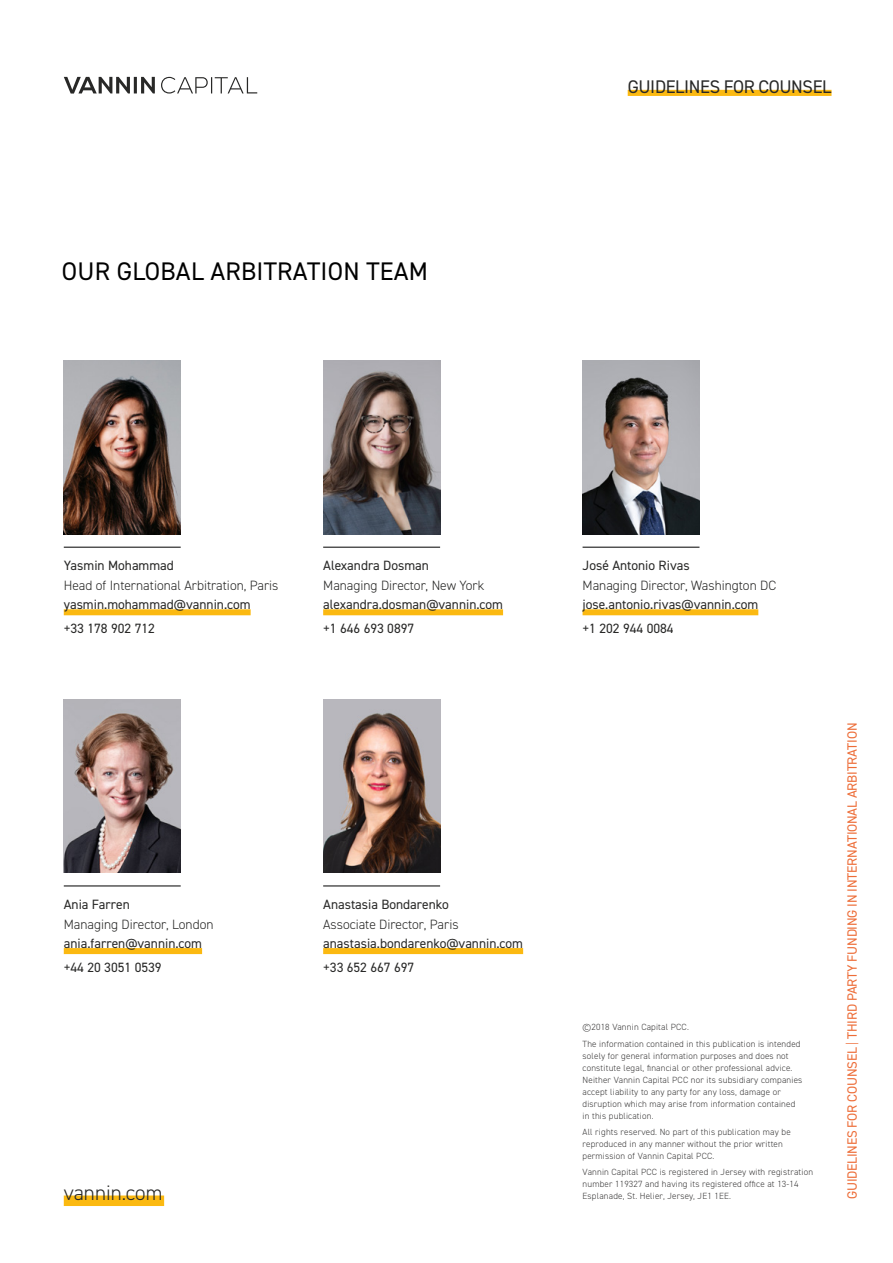
<style>
.page{position:relative;width:893px;height:1263px;background:#fff}
.page>*{position:absolute;margin:0;border:0;box-sizing:border-box;transform-origin:0 0}
.t1{font:25.5px "DIN2014";letter-spacing:.01em;color:#000}
.t2{font:300 21px "DIN2014";color:#282827}
.t3{font:18.3px "DIN2014";letter-spacing:-.02em;color:#282827}
.t4{font:13.5px/23.7px "DIN2014";color:#282827}
.t5{font:300 13.5px "DIN2014";color:#282827}
.t6{font:13.5px "DIN2014";letter-spacing:-.015em;color:#ed6d38}
.t7{font:300 9px/12px "DIN2014";letter-spacing:.02em;color:#3c3b3b}
.s1{font-weight:300}
</style>
<div class="page">
<div style="left:64px;top:1195px;width:100px;height:11px;background:#fbb911"></div>
<svg style="left:64px;top:77px;width:193px;height:17px"></svg>
<div style="left:628px;top:90px;width:203px;height:6px;background:#fbb911"></div>
<hr style="left:64px;top:547px;width:117px;height:1px;background:#000">
<hr style="left:583px;top:547px;width:116px;height:1px;background:#000">
<hr style="left:323px;top:547px;width:117px;height:1px;background:#000">
<hr style="left:323px;top:885px;width:117px;height:1px;background:#000">
<hr style="left:64px;top:885px;width:117px;height:1px;background:#000">
<img style="left:64px;top:360px;width:117px;height:174px">
<img style="left:583px;top:360px;width:116px;height:174px">
<img style="left:323px;top:360px;width:117px;height:174px">
<img style="left:323px;top:699px;width:117px;height:174px">
<img style="left:64px;top:699px;width:117px;height:174px">
<div style="left:64px;top:609px;width:187px;height:6px;background:#fbb911"></div>
<div style="left:583px;top:609px;width:175px;height:6px;background:#fbb911"></div>
<div style="left:323px;top:609px;width:180px;height:6px;background:#fbb911"></div>
<div style="left:323px;top:948px;width:200px;height:6px;background:#fbb911"></div>
<div style="left:64px;top:948px;width:138px;height:6px;background:#fbb911"></div>
<h1 class="t1" style="left:62px;top:255px;width:368px">OUR GLOBAL ARBITRATION TEAM</h1>
<h3 class="t3" style="left:628px;top:75px;width:205px">GUIDELINES FOR COUNSEL</h3>
<h3 class="t4" style="left:64px;top:553px;width:112px">Yasmin Mohammad</h3>
<h3 class="t5" style="left:64px;top:577px;width:216px">Head of International Arbitration, Paris</h3>
<h3 class="t4" style="left:64px;top:592px;width:188px">yasmin.mohammad@vannin.com +33 178 902 712</h3>
<h3 class="t4" style="left:323px;top:553px;width:107px">Alexandra Dosman</h3>
<h3 class="t5" style="left:323px;top:577px;width:163px">Managing Director, New York</h3>
<h3 class="t4" style="left:323px;top:592px;width:181px">alexandra.dosman@vannin.com +1 646 693 0897</h3>
<h3 class="t4" style="left:583px;top:553px;width:109px">José Antonio Rivas</h3>
<h3 class="t5" style="left:583px;top:577px;width:195px">Managing Director, Washington DC</h3>
<h3 class="t4" style="left:583px;top:592px;width:177px">jose.antonio.rivas@vannin.com +1 202 944 0084</h3>
<h3 class="t4" style="left:64px;top:892px;width:68px">Ania Farren</h3>
<h3 class="t5" style="left:64px;top:916px;width:151px">Managing Director, London</h3>
<h3 class="t4" style="left:64px;top:931px;width:140px">ania.farren@vannin.com +44 20 3051 0539</h3>
<h3 class="t4" style="left:323px;top:892px;width:127px">Anastasia Bondarenko</h3>
<h3 class="t5" style="left:323px;top:916px;width:137px">Associate Director, Paris</h3>
<h3 class="t4" style="left:323px;top:931px;width:201px">anastasia.bondarenko@vannin.com +33 652 667 697</h3>
<p class="t7" style="left:583px;top:1019px;width:219px;line-height:16.2px">©2018 Vannin Capital PCC.<br>The information contained in this publication is intended</p>
<p class="t7" style="left:583px;top:1049px;width:221px">solely for general information purposes and does not constitute legal, financial or other professional advice.<br>Neither Vannin Capital PCC nor its subsidiary companies accept liability to any party for any loss, damage or disruption which may arise from information contained in this publication.</p>
<p class="t7" style="left:583px;top:1126px;width:210px">All rights reserved. No part of this publication may be reproduced in any manner without the prior written permission of Vannin Capital PCC.</p>
<p class="t7" style="left:583px;top:1166px;width:232px">Vannin Capital PCC is registered in Jersey with registration number 119327 and having its registered office at 13-14</p>
<h2 class="t2" style="left:64px;top:1180px;width:100px">vannin.com</h2>
<p class="t7" style="left:583px;top:1190px;width:150px">Esplanade, St. Helier, Jersey, JE1 1EE.</p>
<h3 class="t6" style="left:844px;top:1199px;width:478px;rotate:-90deg">GUIDELINES FOR COUNSEL <span class="s1">|</span> THIRD PARTY FUNDING IN INTERNATIONAL ARBITRATION</h3>
</div>
